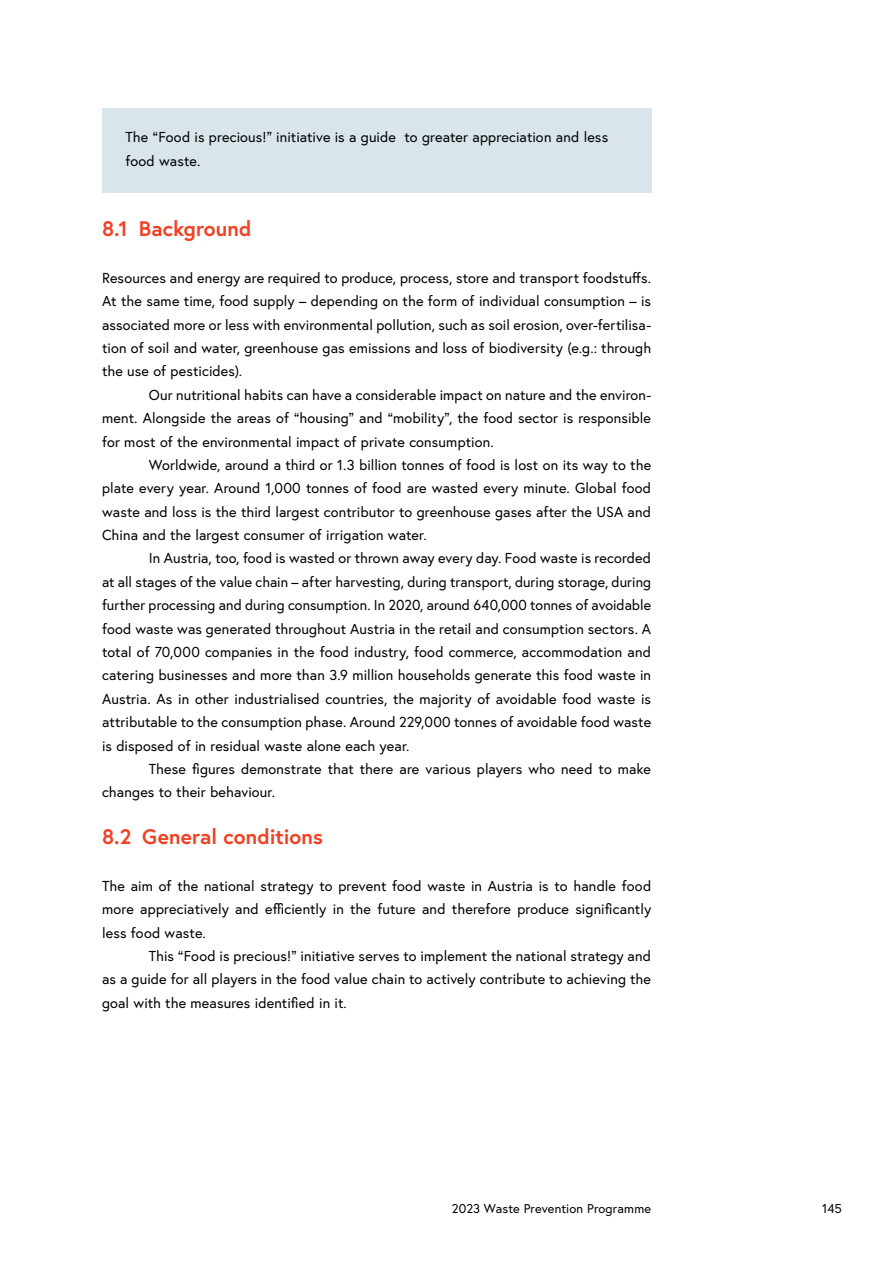
<style>
.page{position:relative;width:893px;height:1263px;background:#fff}
.page>*{position:absolute;margin:0;border:0;box-sizing:border-box;transform-origin:0 0}
.t1{font:700 21px "Europa Austria";letter-spacing:.005em;color:#ef4123}
.p_Erstzeileneinzug{font:14.4px/23.4px "Europa Austria";letter-spacing:.005em;color:#000;text-align:justify}
.p_Infobox{font:14.4px/23.4px "Europa Austria";letter-spacing:.005em;color:#000}
.t2{font:12.75px "Europa Austria";letter-spacing:.015em;color:#000}
</style>
<div class="page">
<div style="left:102px;top:108px;width:549px;height:84px;background:#dae5eb"></div>
<p class="p_Infobox" style="left:125px;top:125px;width:484px">The “Food is precious!” initiative is a guide to greater appreciation and less food waste.</p>
<h2 class="t1" style="left:102px;top:214px;width:151px">8.1 Background</h2>
<p class="p_Erstzeileneinzug" style="left:102px;top:266px;width:551px">Resources and energy are required to produce, process, store and transport foodstuffs.<br>At the same time, food supply – depending on the form of individual consumption – is associated more or less with environmental pollution, such as soil erosion, over-fertilisa&shy;tion of soil and water, greenhouse gas emissions and loss of biodiversity (e.g.: through the use of pesticides).</p>
<p class="p_Erstzeileneinzug" style="left:102px;top:383px;width:551px;text-indent:47px">Our nutritional habits can have a considerable impact on nature and the environ&shy;ment. Alongside the areas of “housing” and “mobility”, the food sector is responsible for most of the environmental impact of private consumption.</p>
<p class="p_Erstzeileneinzug" style="left:102px;top:453px;width:551px;text-indent:47px">Worldwide, around a third or 1.3 billion tonnes of food is lost on its way to the plate every year. Around 1,000 tonnes of food are wasted every minute. Global food waste and loss is the third largest contributor to greenhouse gases after the USA and China and the largest consumer of irrigation water.</p>
<p class="p_Erstzeileneinzug" style="left:102px;top:546px;width:551px;text-indent:47px">In Austria, too, food is wasted or thrown away every day. Food waste is recorded at all stages of the value chain – after harvesting, during transport, during storage, during further processing and during consumption. In 2020, around 640,000 tonnes of avoidable food waste was generated throughout Austria in the retail and consumption sectors. A total of 70,000 companies in the food industry, food commerce, accommodation and catering businesses and more than 3.9 million households generate this food waste in Austria. As in other industrialised countries, the majority of avoidable food waste is attributable to the consumption phase. Around 229,000 tonnes of avoidable food waste is disposed of in residual waste alone each year.</p>
<p class="p_Erstzeileneinzug" style="left:102px;top:757px;width:551px;text-indent:47px">These figures demonstrate that there are various players who need to make changes to their behaviour.</p>
<h2 class="t1" style="left:102px;top:822px;width:222px">8.2 General conditions</h2>
<p class="p_Erstzeileneinzug" style="left:102px;top:874px;width:551px">The aim of the national strategy to prevent food waste in Austria is to handle food more appreciatively and efficiently in the future and therefore produce significantly less food waste.</p>
<p class="p_Erstzeileneinzug" style="left:102px;top:944px;width:551px;text-indent:47px">This “Food is precious!” initiative serves to implement the national strategy and as a guide for all players in the food value chain to actively contribute to achieving the goal with the measures identified in it.</p>
<p class="t2" style="left:452px;top:1200px;width:201px">2023 Waste Prevention Programme</p>
<p class="t2" style="left:822px;top:1200px;width:21px">145</p>
</div>
